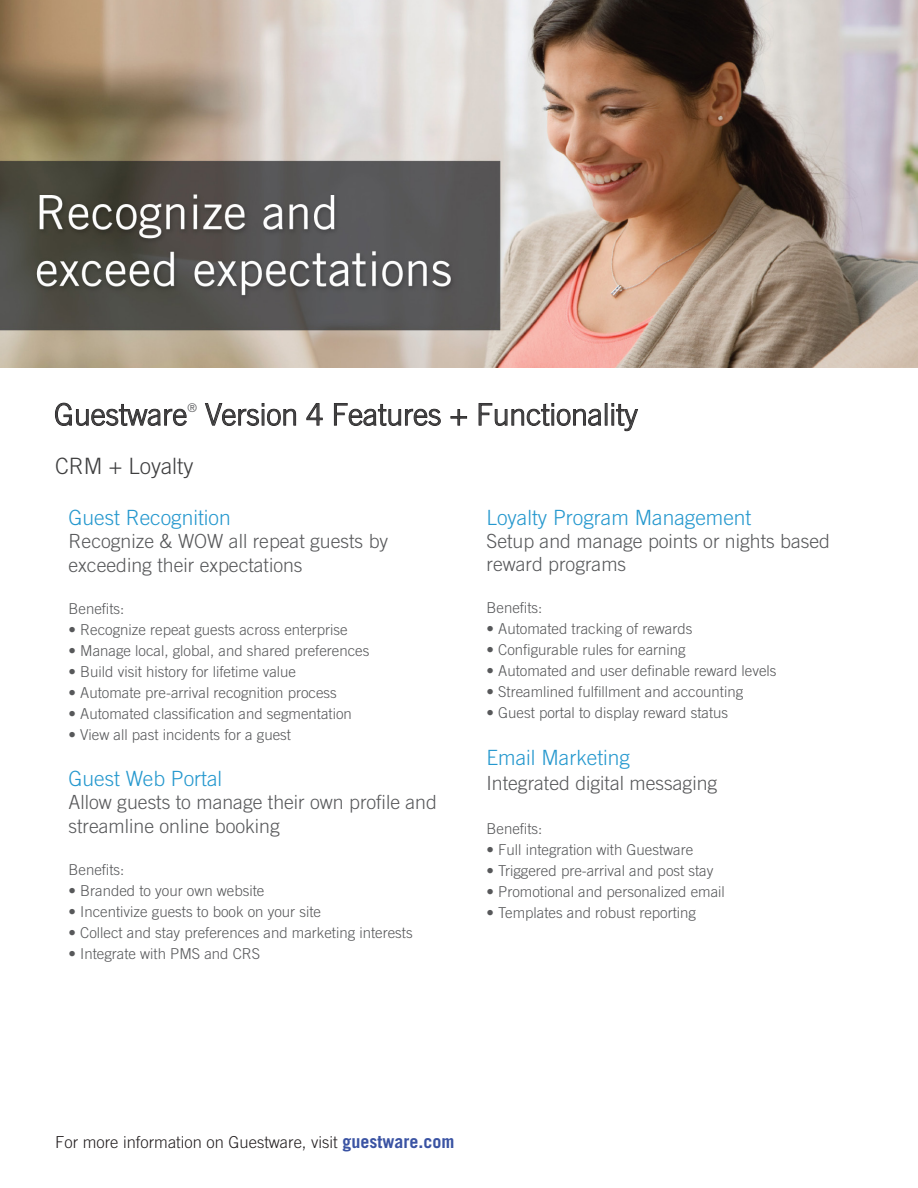
<style>
.page{position:relative;width:918px;height:1188px;background:#fff}
.page>*{position:absolute;margin:0;border:0;box-sizing:border-box;transform-origin:0 0}
.t1{font:300 30px "Trade Gothic LT Std";color:#3e3e3f}
.t2{font:300 22.5px "Trade Gothic LT Std";color:#3e3e3f}
.t3{font:300 21px "Trade Gothic LT Std";color:#2598ce}
.t4{font:300 19.5px "Trade Gothic LT Std";color:#57585a}
.t5{font:300 16.5px "Trade Gothic LT Std";color:#231f20}
.t6{font:300 15px "Trade Gothic LT Std";color:#57585a}
.t7{font:300 12px "Trade Gothic LT Std";color:#57585a}
.s1{font-weight:700;font-size:18px;color:#3a53a3}
</style>
<div class="page">
<svg style="left:55px;top:402px;width:132px;height:24px"></svg>
<svg style="left:205px;top:403px;width:91px;height:23px"></svg>
<svg style="left:306px;top:403px;width:17px;height:23px"></svg>
<svg style="left:334px;top:403px;width:107px;height:23px"></svg>
<svg style="left:450px;top:409px;width:17px;height:17px"></svg>
<svg style="left:478px;top:403px;width:123px;height:23px"></svg>
<div style="left:605px;top:403px;width:2px;height:23px;border:1px solid #231f20"></div>
<svg style="left:612px;top:403px;width:26px;height:28px"></svg>
<img style="left:0;top:0;width:918px;height:368px">
<p class="t1" style="left:54px;top:397px;width:135px">Guestware</p>
<p class="t7" style="left:187px;top:400px;width:11px">®</p>
<p class="t1" style="left:205px;top:397px;width:434px">Version 4 Features + Functionality</p>
<p class="t2" style="left:55px;top:453px;width:140px">CRM + Loyalty</p>
<p class="t3" style="left:69px;top:505px;width:164px">Guest Recognition</p>
<p class="t4" style="left:69px;top:530px;width:321px">Recognize &amp; WOW all repeat guests by</p>
<p class="t4" style="left:69px;top:553px;width:236px">exceeding their expectations</p>
<p class="t6" style="left:69px;top:599px;width:57px">Benefits:</p>
<p class="t6" style="left:69px;top:620px;width:281px">• Recognize repeat guests across enterprise</p>
<p class="t6" style="left:69px;top:641px;width:302px">• Manage local, global, and shared preferences</p>
<p class="t6" style="left:69px;top:662px;width:229px">• Build visit history for lifetime value</p>
<p class="t6" style="left:69px;top:683px;width:270px">• Automate pre-arrival recognition process</p>
<p class="t6" style="left:69px;top:704px;width:285px">• Automated classification and segmentation</p>
<p class="t6" style="left:69px;top:725px;width:224px">• View all past incidents for a guest</p>
<p class="t3" style="left:69px;top:766px;width:155px">Guest Web Portal</p>
<p class="t4" style="left:69px;top:791px;width:370px">Allow guests to manage their own profile and</p>
<p class="t4" style="left:69px;top:814px;width:213px">streamline online booking</p>
<p class="t6" style="left:69px;top:860px;width:57px">Benefits:</p>
<p class="t6" style="left:69px;top:881px;width:197px">• Branded to your own website</p>
<p class="t6" style="left:69px;top:902px;width:254px">• Incentivize guests to book on your site</p>
<p class="t6" style="left:69px;top:923px;width:346px">• Collect and stay preferences and marketing interests</p>
<p class="t6" style="left:69px;top:944px;width:193px">• Integrate with PMS and CRS</p>
<p class="t3" style="left:487px;top:505px;width:266px">Loyalty Program Management</p>
<p class="t4" style="left:487px;top:529px;width:345px">Setup and manage points or nights based</p>
<p class="t4" style="left:487px;top:553px;width:141px">reward programs</p>
<p class="t6" style="left:487px;top:599px;width:57px">Benefits:</p>
<p class="t6" style="left:487px;top:620px;width:207px">• Automated tracking of rewards</p>
<p class="t6" style="left:487px;top:641px;width:201px">• Configurable rules for earning</p>
<p class="t6" style="left:487px;top:662px;width:292px">• Automated and user definable reward levels</p>
<p class="t6" style="left:487px;top:683px;width:258px">• Streamlined fulfillment and accounting</p>
<p class="t6" style="left:487px;top:704px;width:243px">• Guest portal to display reward status</p>
<p class="t3" style="left:487px;top:745px;width:145px">Email Marketing</p>
<p class="t4" style="left:487px;top:771px;width:232px">Integrated digital messaging</p>
<p class="t6" style="left:487px;top:820px;width:57px">Benefits:</p>
<p class="t6" style="left:487px;top:841px;width:208px">• Full integration with Guestware</p>
<p class="t6" style="left:487px;top:862px;width:228px">• Triggered pre-arrival and post stay</p>
<p class="t6" style="left:487px;top:883px;width:240px">• Promotional and personalized email</p>
<p class="t6" style="left:487px;top:904px;width:211px">• Templates and robust reporting</p>
<p class="t5" style="left:55px;top:1132px;width:401px">For more information on Guestware, visit <span class="s1">guestware.com</span></p>
</div>
